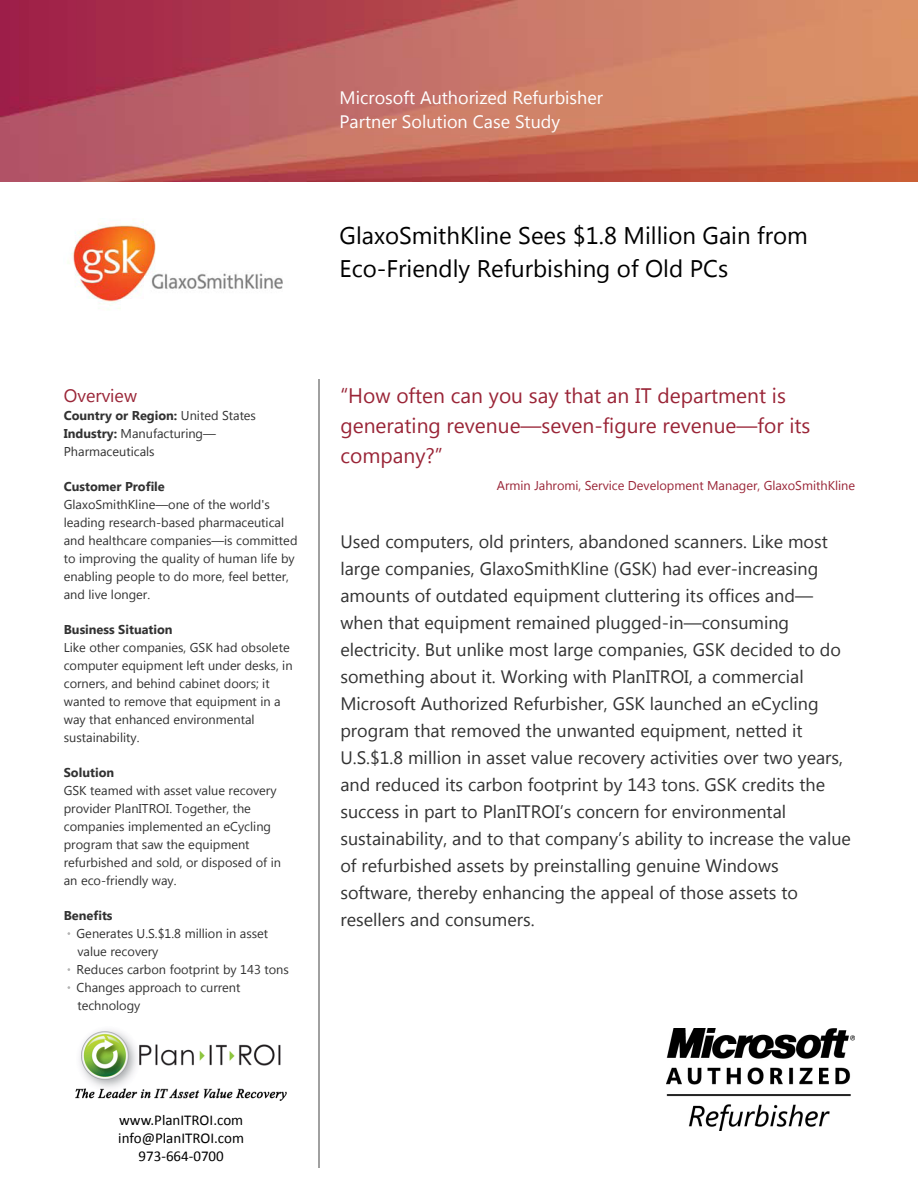
<style>
.page{position:relative;width:918px;height:1188px;background:#fff}
.page>*{position:absolute;margin:0;border:0;box-sizing:border-box;transform-origin:0 0}
.t1{font:24px/33px "Segoe UI";color:#000}
.t2{font:21px/30px "Segoe UI";color:#9a2537}
.t3{font:18px/27px "Segoe UI";color:#323232}
.t4{font:18px/24px "Segoe UI";color:#fff}
.t5{font:18px "Segoe UI";color:#9a2537}
.t6{font:15px/18px "Calibri";color:#000;text-align:center}
.t7{font:12.75px/18px "Segoe UI";color:#323232}
.t8{font:12.75px "Segoe UI";color:#9a2537}
.t9{font:700 12.75px "Segoe UI";color:#323232}
.s1{font-weight:700}
</style>
<div class="page">
<img style="left:0;top:1px;width:918px;height:181px">
<img style="left:68px;top:220px;width:215px;height:89px">
<hr style="left:318px;top:379px;width:2px;height:147px;background:#a0a0a0">
<hr style="left:318px;top:526px;width:2px;height:500px;background:#a0a0a0">
<hr style="left:318px;top:1026px;width:2px;height:130px;background:#a0a0a0">
<svg style="left:318px;top:1156px;width:2px;height:12px"></svg>
<img style="left:666px;top:1028px;width:189px;height:103px">
<img style="left:76px;top:1030px;width:211px;height:70px">
<p class="t5" style="left:64px;top:383px;width:75px">Overview</p>
<p class="t7" style="left:64px;top:406px;width:194px"><span class="s1">Country or Region:</span> United States<br><span class="s1">Industry:</span> Manufacturing—<br>Pharmaceuticals</p>
<p class="t9" style="left:64px;top:477px;width:103px">Customer Profile</p>
<p class="t7" style="left:64px;top:495px;width:235px">GlaxoSmithKline—one of the world's leading research-based pharmaceutical and healthcare companies—is committed to improving the quality of human life by enabling people to do more, feel better, and live longer.</p>
<p class="t9" style="left:64px;top:620px;width:110px">Business Situation</p>
<p class="t7" style="left:64px;top:638px;width:230px">Like other companies, GSK had obsolete computer equipment left under desks, in corners, and behind cabinet doors; it wanted to remove that equipment in a way that enhanced environmental sustainability.</p>
<p class="t9" style="left:64px;top:763px;width:52px">Solution</p>
<p class="t7" style="left:64px;top:781px;width:219px">GSK teamed with asset value recovery provider PlanITROI. Together, the companies implemented an eCycling program that saw the equipment refurbished and sold, or disposed of in an eco-friendly way.</p>
<p class="t9" style="left:64px;top:906px;width:50px">Benefits</p>
<p class="t7" style="left:77px;top:924px;width:214px">Generates U.S.$1.8 million in asset value recovery<br>Reduces carbon footprint by 143 tons<br>Changes approach to current technology</p>
<p class="t6" style="left:118px;top:1111px;width:127px">www.PlanITROI.com info@PlanITROI.com<br>973-664-0700</p>
<p class="t4" style="left:340px;top:85px;width:265px">Microsoft Authorized Refurbisher<br>Partner Solution Case Study</p>
<h1 class="t1" style="left:340px;top:218px;width:470px">GlaxoSmithKline Sees $1.8 Million Gain from<br>Eco-Friendly Refurbishing of Old PCs</h1>
<p class="t2" style="left:340px;top:379px;width:472px">“How often can you say that an IT department is generating revenue—seven-figure revenue—for its company?”</p>
<p class="t8" style="left:497px;top:476px;width:360px">Armin Jahromi, Service Development Manager, GlaxoSmithKline</p>
<p class="t3" style="left:340px;top:527px;width:512px">Used computers, old printers, abandoned scanners. Like most large companies, GlaxoSmithKline (GSK) had ever-increasing amounts of outdated equipment cluttering its offices and— when that equipment remained plugged-in—consuming electricity. But unlike most large companies, GSK decided to do something about it. Working with PlanITROI, a commercial Microsoft Authorized Refurbisher, GSK launched an eCycling program that removed the unwanted equipment, netted it U.S.$1.8 million in asset value recovery activities over two years, and reduced its carbon footprint by 143 tons. GSK credits the success in part to PlanITROI’s concern for environmental sustainability, and to that company’s ability to increase the value of refurbished assets by preinstalling genuine Windows software, thereby enhancing the appeal of those assets to resellers and consumers.</p>
</div>
